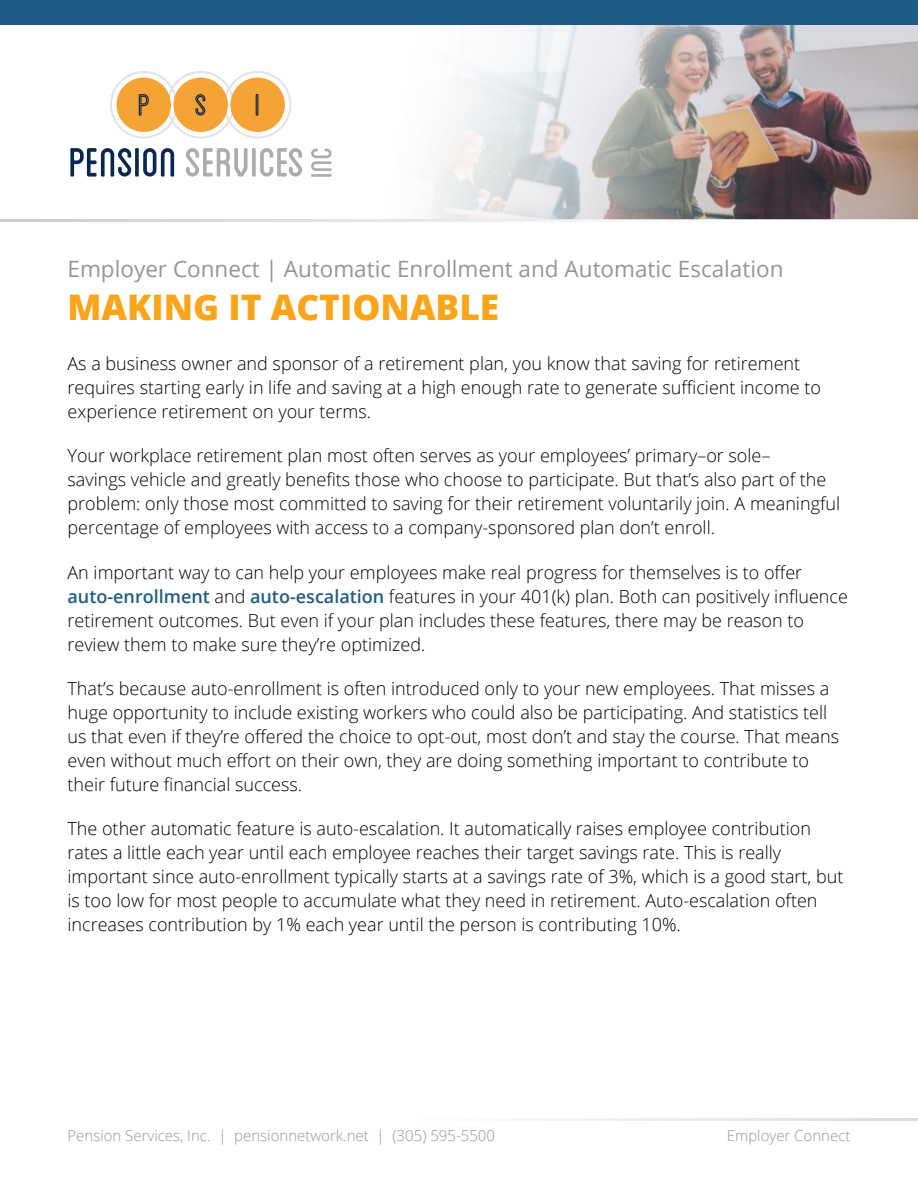
<style>
.page{position:relative;width:918px;height:1188px;background:#fff}
.page>*{position:absolute;margin:0;border:0;box-sizing:border-box;transform-origin:0 0}
.t1{font:800 35.25px "Open Sans";color:#faa41a}
.t2{font:22.5px "Open Sans";color:#939598}
.t3{font:300 18px/24px "Open Sans";color:#000}
.t4{font:300 15px "Open Sans";color:#939598}
.s1{font-weight:600;color:#1f5c85}
</style>
<div class="page">
<img style="left:386px;top:24px;width:532px;height:195px">
<hr style="left:0;top:219px;width:728px;height:3px;background:#bcbec0">
<hr style="left:416px;top:1118px;width:502px;height:2px;background:#bcbec0">
<div style="left:0;top:0;width:918px;height:24px;background:#1f5c85"></div>
<svg style="left:110px;top:71px;width:181px;height:68px"></svg>
<svg style="left:70px;top:148px;width:61px;height:29px"></svg>
<svg style="left:135px;top:148px;width:4px;height:29px"></svg>
<svg style="left:143px;top:148px;width:31px;height:29px"></svg>
<svg style="left:186px;top:148px;width:62px;height:29px"></svg>
<svg style="left:252px;top:148px;width:4px;height:29px"></svg>
<svg style="left:260px;top:148px;width:42px;height:29px"></svg>
<hr style="left:311px;top:174px;width:21px;height:3px;background:#aaacaf">
<svg style="left:311px;top:149px;width:21px;height:22px"></svg>
<p class="t2" style="left:68px;top:253px;width:718px">Employer Connect | Automatic Enrollment and Automatic Escalation</p>
<h1 class="t1" style="left:68px;top:281px;width:433px">MAKING IT ACTIONABLE</h1>
<p class="t3" style="left:68px;top:351px;width:755px">As a business owner and sponsor of a retirement plan, you know that saving for retirement requires starting early in life and saving at a high enough rate to generate sufficient income to experience retirement on your terms.</p>
<p class="t3" style="left:68px;top:443px;width:774px">Your workplace retirement plan most often serves as your employees’ primary–or sole–<br>savings vehicle and greatly benefits those who choose to participate. But that’s also part of the problem: only those most committed to saving for their retirement voluntarily join. A meaningful percentage of employees with access to a company-sponsored plan don’t enroll.</p>
<p class="t3" style="left:67px;top:560px;width:782px">An important way to can help your employees make real progress for themselves is to offer <span class="s1">auto-enrollment</span> and <span class="s1">auto-escalation</span> features in your 401(k) plan. Both can positively influence retirement outcomes. But even if your plan includes these features, there may be reason to review them to make sure they’re optimized.</p>
<p class="t3" style="left:67px;top:676px;width:773px">That’s because auto-enrollment is often introduced only to your new employees. That misses a huge opportunity to include existing workers who could also be participating. And statistics tell us that even if they’re offered the choice to opt-out, most don’t and stay the course. That means even without much effort on their own, they are doing something important to contribute to their future financial success.</p>
<p class="t3" style="left:67px;top:816px;width:778px">The other automatic feature is auto-escalation. It automatically raises employee contribution rates a little each year until each employee reaches their target savings rate. This is really important since auto-enrollment typically starts at a savings rate of 3%, which is a good start, but is too low for most people to accumulate what they need in retirement. Auto-escalation often increases contribution by 1% each year until the person is contributing 10%.</p>
<p class="t4" style="left:68px;top:1125px;width:429px">Pension Services, Inc. | pensionnetwork.net | (305) 595-5500</p>
<p class="t4" style="left:727px;top:1125px;width:125px">Employer Connect</p>
</div>
